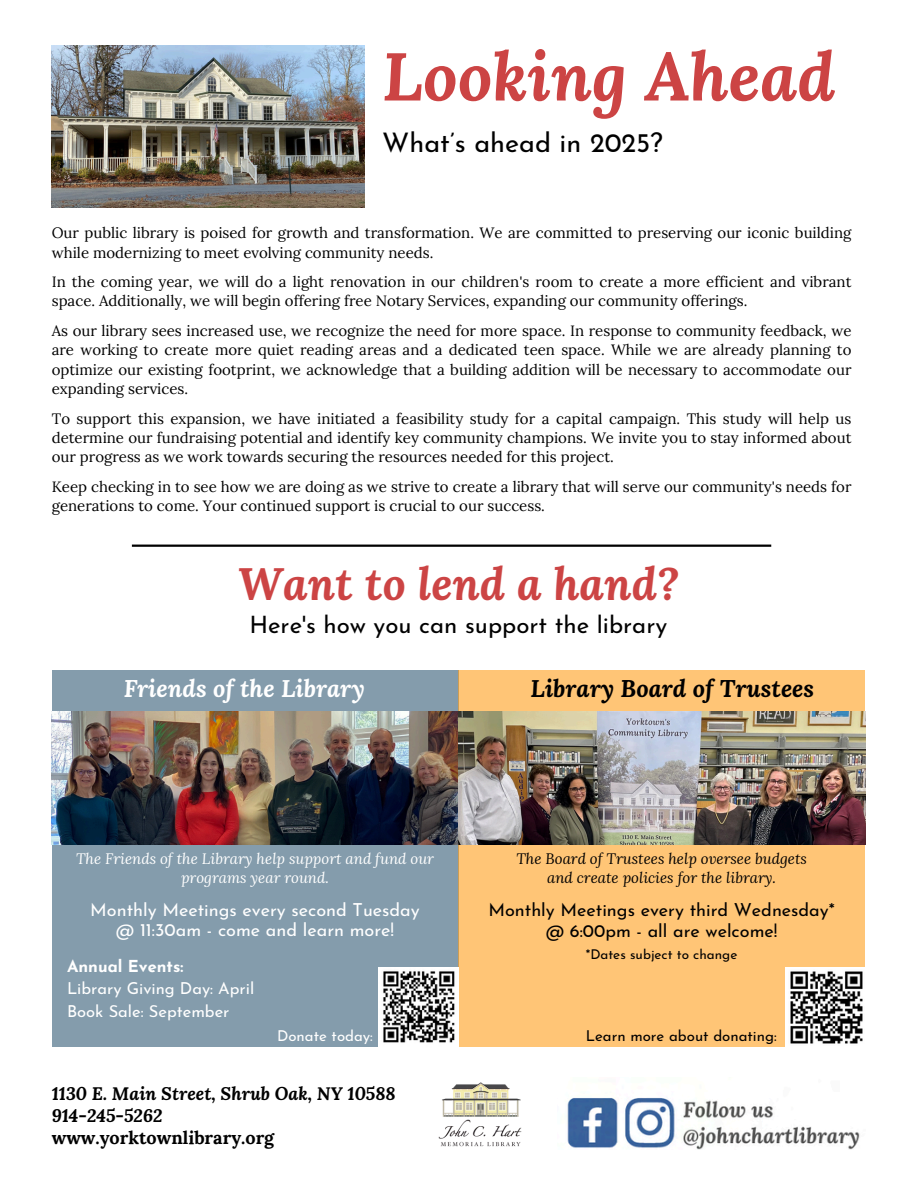
<style>
.page{position:relative;width:918px;height:1188px;background:#fff}
.page>*{position:absolute;margin:0;border:0;box-sizing:border-box;transform-origin:0 0}
.t1{font:italic 700 67.5px "Lora";color:#c44}
.t2{font:italic 700 45px "Lora";color:#c44}
.t3{font:27px "Josefin Sans";color:#000}
.t4{font:24px "Josefin Sans";color:#000}
.t5{font:italic 700 24px "Lora";color:#000}
.t6{font:italic 700 24px "Lora";color:#fff}
.t7{font:italic 700 18px/21.9px "Lora";color:#000}
.t8{font:18px "Josefin Sans";color:#fff}
.t9{font:18px "Josefin Sans";color:#000}
.t10{font:16.5px "Josefin Sans";color:#fff}
.t11{font:700 16.5px "Josefin Sans";color:#fff}
.t12{font:15px/19.2px "Lora";color:#000}
.t13{font:italic 15px "Lora";color:#000}
.t14{font:italic 15px/19.2px "Lora";color:#fff;text-align:center}
.t15{font:15px "Josefin Sans";color:#000}
.t16{font:15px "Josefin Sans";color:#fff}
.t17{font:13.5px "Josefin Sans";color:#000}
.s1{font-style:normal}
</style>
<div class="page">
<img style="left:438px;top:1082px;width:84px;height:65px">
<div style="left:52px;top:671px;width:406px;height:376px;background:#849cac"></div>
<div style="left:458px;top:671px;width:407px;height:376px;background:#ffc576"></div>
<img style="left:379px;top:967px;width:80px;height:80px">
<img style="left:567px;top:1098px;width:293px;height:51px">
<img style="left:786px;top:967px;width:79px;height:80px">
<hr style="left:132px;top:545px;width:639px;height:2px;background:#000">
<img style="left:52px;top:712px;width:814px;height:133px">
<img style="left:52px;top:45px;width:313px;height:162px">
<h1 class="t1" style="left:382px;top:31px;width:455px">Looking Ahead</h1>
<p class="t3" style="left:382px;top:132px;width:282px">What’s ahead in 2025?</p>
<h4 class="t12" style="left:52px;top:223px;width:801px">Our public library is poised for growth and transformation. We are committed to preserving our iconic building while modernizing to meet evolving community needs.</h4>
<p class="t12" style="left:52px;top:272px;width:801px">In the coming year, we will do a light renovation in our children's room to create a more efficient and vibrant space. Additionally, we will begin offering free Notary Services, expanding our community offerings.</p>
<p class="t12" style="left:52px;top:321px;width:801px;text-align:justify">As our library sees increased use, we recognize the need for more space. In response to community feedback, we are working to create more quiet reading areas and a dedicated teen space. While we are already planning to optimize our existing footprint, we acknowledge that a building addition will be necessary to accommodate our expanding services.</p>
<p class="t12" style="left:52px;top:409px;width:801px;text-align:justify">To support this expansion, we have initiated a feasibility study for a capital campaign. This study will help us determine our fundraising potential and identify key community champions. We invite you to stay informed about our progress as we work towards securing the resources needed for this project.</p>
<p class="t12" style="left:52px;top:477px;width:801px">Keep checking in to see how we are doing as we strive to create a library that will serve our community's needs for generations to come. Your continued support is crucial to our success.</p>
<h3 class="t2" style="left:238px;top:554px;width:443px">Want to lend a hand?</h3>
<p class="t4" style="left:249px;top:615px;width:419px">Here's how you can support the library</p>
<p class="t6" style="left:124px;top:672px;width:243px">Friends of the Library</p>
<p class="t5" style="left:531px;top:672px;width:285px">Library Board of Trustees</p>
<p class="t14" style="left:76px;top:849px;width:359px">The Friends of the Library help support and fund our programs year round.</p>
<p class="t8" style="left:90px;top:902px;width:331px">Monthly Meetings every second Tuesday</p>
<p class="t8" style="left:116px;top:923px;width:280px">@ 11:30am - come and learn more!</p>
<p class="t11" style="left:67px;top:959px;width:118px">Annual Events:</p>
<p class="t10" style="left:67px;top:982px;width:189px">Library Giving Day: April</p>
<p class="t10" style="left:67px;top:1004px;width:164px">Book Sale: September</p>
<p class="t13" style="left:516px;top:848px;width:292px">The Board of Trustees help oversee budgets</p>
<p class="t13" style="left:547px;top:867px;width:230px">and create policies for the library.</p>
<h2 class="t9" style="left:488px;top:902px;width:348px">Monthly Meetings every third Wednesday*</h2>
<h5 class="t9" style="left:546px;top:923px;width:233px">@ 6:00pm - all are welcome!</h5>
<h4 class="t17" style="left:586px;top:949px;width:153px">*Dates subject to change</h4>
<p class="t16" style="left:277px;top:1029px;width:97px">Donate today:</p>
<p class="t15" style="left:586px;top:1029px;width:192px">Learn more about donating:</p>
<p class="t7" style="left:52px;top:1082px;width:345px">1130 E. Main Street, Shrub Oak, NY 10588<br>914-245-5262<br><span class="s1">www.yorktownlibrary.org</span></p>
</div>
